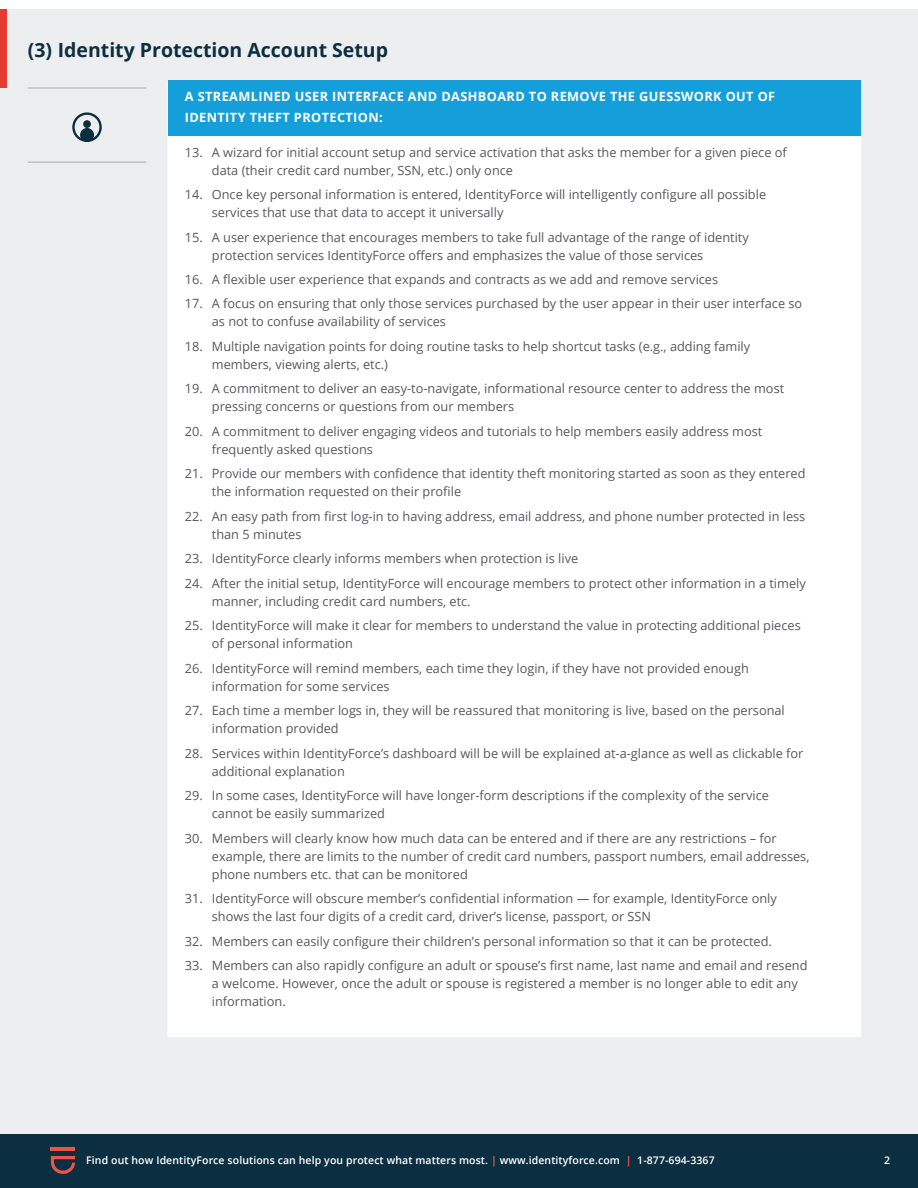
<style>
.page{position:relative;width:918px;height:1188px;background:#fff}
.page>*{position:absolute;margin:0;border:0;box-sizing:border-box;transform-origin:0 0}
.t1{font:700 19.5px "Open Sans";color:#0b2f40}
.t2{font:12.75px/18px "Open Sans";color:#57585b}
.t3{font:700 12.75px/21px "Open Sans";letter-spacing:.03em;color:#fff}
.t4{font:600 10.5px "Open Sans";letter-spacing:.01em;color:#fff}
.s1{font-weight:700;color:#eb5549}
</style>
<div class="page">
<div style="left:0;top:1134px;width:918px;height:54px;background:#0b2f40"></div>
<hr style="left:51px;top:1147px;width:24px;height:3px;background:#ea5449">
<svg style="left:51px;top:1156px;width:24px;height:18px"></svg>
<div style="left:0;top:10px;width:918px;height:1124px;background:#edeeef"></div>
<div style="left:168px;top:81px;width:693px;height:956px;background:#fff"></div>
<div style="left:168px;top:80px;width:693px;height:55px;background:#159fda"></div>
<hr style="left:28px;top:88px;width:118px;height:1px;background:#a7a9ab">
<div style="left:0;top:10px;width:6px;height:78px;background:#e23d30"></div>
<hr style="left:28px;top:162px;width:118px;height:1px;background:#a7a9ab">
<div style="left:72px;top:112px;width:30px;height:30px;border:2px solid #0b2f40;border-radius:50%"></div>
<div style="left:83px;top:120px;width:8px;height:8px;background:#0b2f40;border-radius:50%"></div>
<div style="left:80px;top:128px;width:14px;height:14px;background:#0b2f40;border-radius:50%"></div>
<h1 class="t1" style="left:28px;top:36px;width:362px">(3) Identity Protection Account Setup</h1>
<p class="t3" style="left:185px;top:85px;width:592px">A STREAMLINED USER INTERFACE AND DASHBOARD TO REMOVE THE GUESSWORK OUT OF<br>IDENTITY THEFT PROTECTION:</p>
<p class="t2" style="left:212px;top:143px;width:576px;text-indent:-27px">13. A wizard for initial account setup and service activation that asks the member for a given piece of data (their credit card number, SSN, etc.) only once</p>
<p class="t2" style="left:212px;top:185px;width:556px;text-indent:-27px">14. Once key personal information is entered, IdentityForce will intelligently configure all possible services that use that data to accept it universally</p>
<p class="t2" style="left:212px;top:228px;width:538px;text-indent:-27px">15. A user experience that encourages members to take full advantage of the range of identity protection services IdentityForce offers and emphasizes the value of those services</p>
<p class="t2" style="left:185px;top:270px;width:535px">16. A flexible user experience that expands and contracts as we add and remove services</p>
<p class="t2" style="left:212px;top:295px;width:592px;text-indent:-27px">17. A focus on ensuring that only those services purchased by the user appear in their user interface so as not to confuse availability of services</p>
<p class="t2" style="left:212px;top:337px;width:540px;text-indent:-27px">18. Multiple navigation points for doing routine tasks to help shortcut tasks (e.g., adding family members, viewing alerts, etc.)</p>
<p class="t2" style="left:212px;top:380px;width:574px;text-indent:-27px">19. A commitment to deliver an easy-to-navigate, informational resource center to address the most pressing concerns or questions from our members</p>
<p class="t2" style="left:212px;top:422px;width:552px;text-indent:-27px">20. A commitment to deliver engaging videos and tutorials to help members easily address most frequently asked questions</p>
<p class="t2" style="left:212px;top:464px;width:595px;text-indent:-27px">21. Provide our members with confidence that identity theft monitoring started as soon as they entered the information requested on their profile</p>
<p class="t2" style="left:212px;top:507px;width:595px;text-indent:-27px">22. An easy path from first log-in to having address, email address, and phone number protected in less than 5 minutes</p>
<p class="t2" style="left:185px;top:549px;width:395px">23. IdentityForce clearly informs members when protection is live</p>
<p class="t2" style="left:212px;top:574px;width:595px;text-indent:-27px">24. After the initial setup, IdentityForce will encourage members to protect other information in a timely manner, including credit card numbers, etc.</p>
<p class="t2" style="left:212px;top:616px;width:590px;text-indent:-27px">25. IdentityForce will make it clear for members to understand the value in protecting additional pieces of personal information</p>
<p class="t2" style="left:212px;top:659px;width:538px;text-indent:-27px">26. IdentityForce will remind members, each time they login, if they have not provided enough information for some services</p>
<p class="t2" style="left:212px;top:701px;width:575px;text-indent:-27px">27. Each time a member logs in, they will be reassured that monitoring is live, based on the personal information provided</p>
<p class="t2" style="left:212px;top:744px;width:593px;text-indent:-27px">28. Services within IdentityForce’s dashboard will be will be explained at-a-glance as well as clickable for additional explanation</p>
<p class="t2" style="left:212px;top:786px;width:559px;text-indent:-27px">29. In some cases, IdentityForce will have longer-form descriptions if the complexity of the service cannot be easily summarized</p>
<p class="t2" style="left:212px;top:829px;width:599px;text-indent:-27px">30. Members will clearly know how much data can be entered and if there are any restrictions – for example, there are limits to the number of credit card numbers, passport numbers, email addresses, phone numbers etc. that can be monitored</p>
<p class="t2" style="left:212px;top:889px;width:567px;text-indent:-27px">31. IdentityForce will obscure member’s confidential information — for example, IdentityForce only shows the last four digits of a credit card, driver’s license, passport, or SSN</p>
<p class="t2" style="left:185px;top:932px;width:589px">32. Members can easily configure their children’s personal information so that it can be protected.</p>
<p class="t2" style="left:212px;top:956px;width:597px;text-indent:-27px">33. Members can also rapidly configure an adult or spouse’s first name, last name and email and resend a welcome. However, once the adult or spouse is registered a member is no longer able to edit any information.</p>
<p class="t4" style="left:86px;top:1153px;width:630px">Find out how IdentityForce solutions can help you protect what matters most. <span class="s1">|</span> www.identityforce.com <span class="s1">|</span> 1-877-694-3367</p>
<p class="t4" style="left:884px;top:1153px;width:7px">2</p>
</div>
